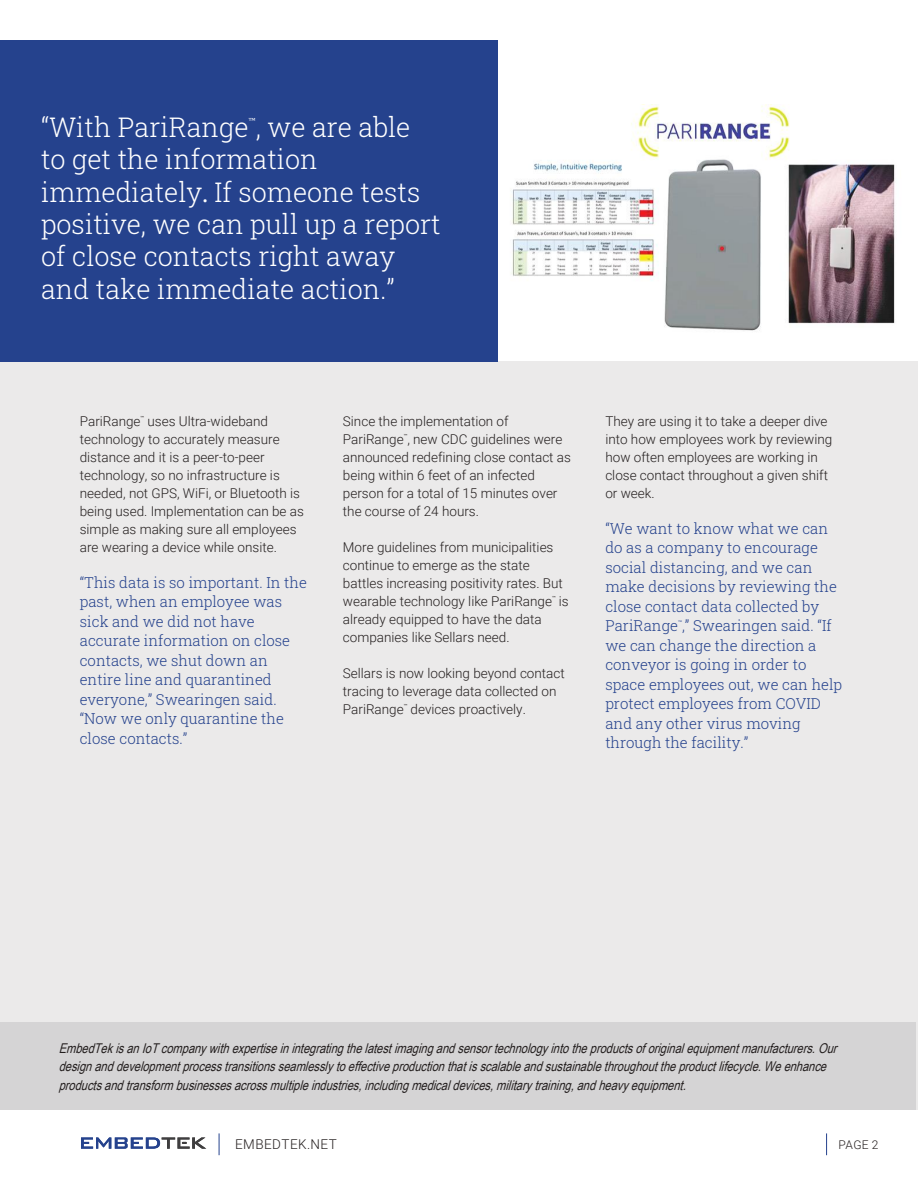
<style>
.page{position:relative;width:918px;height:1188px;background:#fff}
.page>*{position:absolute;margin:0;border:0;box-sizing:border-box;transform-origin:0 0}
.t1{font:27px/32.4px "Roboto Slab";color:#fff}
.t2{font:15px/19.5px "Roboto Slab";color:#25428d}
.t3{font:300 13.5px/18px "Roboto";color:#241f1f}
.t4{font:italic 13.5px/18.6px "Arial Narrow";color:#241f1f}
.t5{font:300 13.5px "Roboto";letter-spacing:.035em;color:#241f1f}
.t6{font:300 12px "Roboto";color:#241f1f}
.s1{font-family:"Minion Pro"}
</style>
<div class="page">
<div style="left:0;top:38px;width:918px;height:1072px;background:#ebeaea"></div>
<div style="left:0;top:0;width:918px;height:361px;background:#fff"></div>
<svg style="left:219px;top:1133px;width:1px;height:22px"></svg>
<svg style="left:826px;top:1133px;width:1px;height:22px"></svg>
<svg style="left:81px;top:1138px;width:125px;height:11px"></svg>
<img style="left:511px;top:104px;width:384px;height:227px">
<div style="left:0;top:40px;width:498px;height:321px;background:#25428d"></div>
<div style="left:0;top:1022px;width:916px;height:87px;background:#d5d4d5"></div>
<h1 class="t1" style="left:41px;top:110px;width:401px">“With PariRange<sup>™</sup>, we are able to get the information immediately<span class="s1">.</span> If someone tests positive, we can pull up a report of close contacts right away and take immediate action.”</h1>
<p class="t3" style="left:80px;top:412px;width:226px">PariRange<sup>™</sup> uses Ultra-wideband technology to accurately measure distance and it is a peer-to-peer technology, so no infrastructure is needed, not GPS, WiFi, or Bluetooth is being used. Implementation can be as simple as making sure all employees are wearing a device while onsite.</p>
<p class="t2" style="left:80px;top:572px;width:229px">“This data is so important. In the past, when an employee was sick and we did not have accurate information on close contacts, we shut down an entire line and quarantined everyone,” Swearingen said. “Now we only quarantine the close contacts.”</p>
<p class="t3" style="left:343px;top:412px;width:230px">Since the implementation of<br>PariRange<sup>™</sup>, new CDC guidelines were announced redefining close contact as being within 6 feet of an infected person for a total of 15 minutes over the course of 24 hours.</p>
<p class="t3" style="left:343px;top:538px;width:227px">More guidelines from municipalities continue to emerge as the state battles increasing positivity rates. But wearable technology like PariRange<sup>™</sup> is already equipped to have the data companies like Sellars need.</p>
<p class="t3" style="left:343px;top:664px;width:223px">Sellars is now looking beyond contact tracing to leverage data collected on<br>PariRange<sup>™</sup> devices proactively.</p>
<p class="t3" style="left:605px;top:412px;width:228px">They are using it to take a deeper dive into how employees work by reviewing how often employees are working in close contact throughout a given shift or week.</p>
<p class="t2" style="left:605px;top:518px;width:238px">“We want to know what we can do as a company to encourage social distancing, and we can make decisions by reviewing the close contact data collected by<br>PariRange<sup>™</sup>,” Swearingen said. “If we can change the direction a conveyor is going in order to space employees out, we can help protect employees from COVID and any other virus moving through the facility.”</p>
<p class="t4" style="left:59px;top:1038px;width:784px">EmbedTekisanIoTcompanywithexpertiseinintegratingthelatestimagingandsensortechnologyintotheproductsoforiginalequipmentmanufacturers.Our designanddevelopmentprocesstransitionsseamlesslytoeffectiveproductionthatisscalableandsustainablethroughouttheproductlifecycle.Weenhance productsandtransformbusinessesacrossmultipleindustries,includingmedicaldevices,militarytraining,andheavyequipment.</p>
<p class="t5" style="left:235px;top:1135px;width:103px">EMBEDTEK.NET</p>
<p class="t6" style="left:838px;top:1136px;width:42px">PAGE 2</p>
</div>
